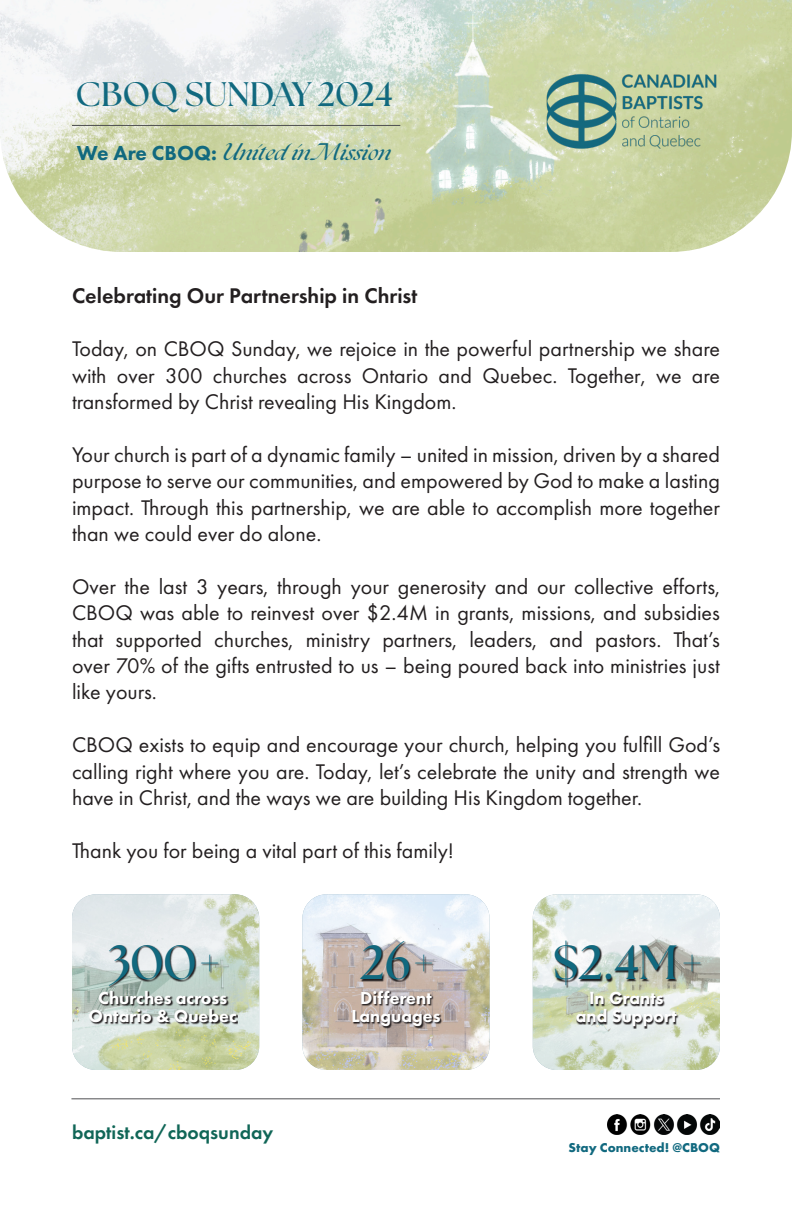
<style>
.page{position:relative;width:792px;height:1224px;background:#fff}
.page>*{position:absolute;margin:0;border:0;box-sizing:border-box;transform-origin:0 0}
.t1{font:700 48px "The Seasons";color:#11697f}
.t2{font:700 34px "The Seasons";color:#11697f}
.t3{font:22px/26.4px "Futura PT";color:#231f20;text-align:justify}
.t4{font:600 22px "Futura PT";color:#231f20}
.t5{font:italic 700 21px "The Seasons";color:#11697f}
.t6{font:600 20px "Futura PT";color:#106657}
.t7{font:800 18px/18px "Futura PT";color:#fff;text-align:center}
.quotes{font:700 13.4px "Futura PT";color:#11697f}
.s1{font-family:"Futura PT";font-weight:800;font-style:normal}
</style>
<div class="page">
<img style="left:0;top:0;width:792px;height:252px">
<img style="left:547px;top:72px;width:173px;height:76px">
<hr style="left:72px;top:125px;width:328px;height:1px;background:#4f5052">
<img style="left:72px;top:894px;width:187px;height:176px">
<img style="left:302px;top:894px;width:188px;height:176px">
<img style="left:533px;top:894px;width:187px;height:176px">
<svg style="left:109px;top:944px;width:111px;height:44px;background:#b0b9b6"></svg>
<svg style="left:361px;top:941px;width:74px;height:41px;background:#aaa09d"></svg>
<svg style="left:555px;top:941px;width:148px;height:47px;background:#b1b4ad"></svg>
<svg style="left:90px;top:991px;width:148px;height:34px;background:#939c96"></svg>
<svg style="left:353px;top:991px;width:89px;height:38px;background:#948882"></svg>
<svg style="left:577px;top:993px;width:102px;height:36px;background:#adb1a8"></svg>
<hr style="left:71px;top:1098px;width:649px;height:1px;background:#4f5052">
<img style="left:607px;top:1115px;width:113px;height:20px">
<p class="t2" style="left:75px;top:71px;width:319px">CBOQ SUNDAY 2024</p>
<p class="t5" style="left:77px;top:137px;width:316px"><span class="s1">We Are CBOQ:</span> United in Mission</p>
<p class="t4" style="left:72px;top:282px;width:347px">Celebrating Our Partnership in Christ</p>
<p class="t3" style="left:72px;top:336px;width:650px">Today, on CBOQ Sunday, we rejoice in the powerful partnership we share with over 300 churches across Ontario and Quebec. Together, we are transformed by Christ revealing His Kingdom.</p>
<p class="t3" style="left:72px;top:441px;width:650px">Your church is part of a dynamic family – united in mission, driven by a shared purpose to serve our communities, and empowered by God to make a lasting impact. Through this partnership, we are able to accomplish more together than we could ever do alone.</p>
<p class="t3" style="left:72px;top:573px;width:650px">Over the last 3 years, through your generosity and our collective efforts, CBOQ was able to reinvest over $2.4M in grants, missions, and subsidies that supported churches, ministry partners, leaders, and pastors. That’s over 70% of the gifts entrusted to us – being poured back into ministries just like yours.</p>
<p class="t3" style="left:72px;top:732px;width:650px">CBOQ exists to equip and encourage your church, helping you fulfill God’s calling right where you are. Today, let’s celebrate the unity and strength we have in Christ, and the ways we are building His Kingdom together.</p>
<p class="t3" style="left:72px;top:837px;width:383px">Thank you for being a vital part of this family!</p>
<p class="t1" style="left:108px;top:930px;width:117px">300+</p>
<p class="t1" style="left:360px;top:930px;width:78px">26+</p>
<p class="t1" style="left:553px;top:930px;width:154px">$2.4M+</p>
<p class="t7" style="left:89px;top:989px;width:150px">Churches across<br>Ontario &amp; Quebec</p>
<p class="t7" style="left:351px;top:989px;width:91px">Different<br>Languages</p>
<p class="t7" style="left:576px;top:989px;width:103px">In Grants and Support</p>
<p class="t6" style="left:72px;top:1120px;width:203px">baptist.ca/cboqsunday</p>
<p class="quotes" style="left:569px;top:1139px;width:153px">Stay Connected! @CBOQ</p>
</div>
